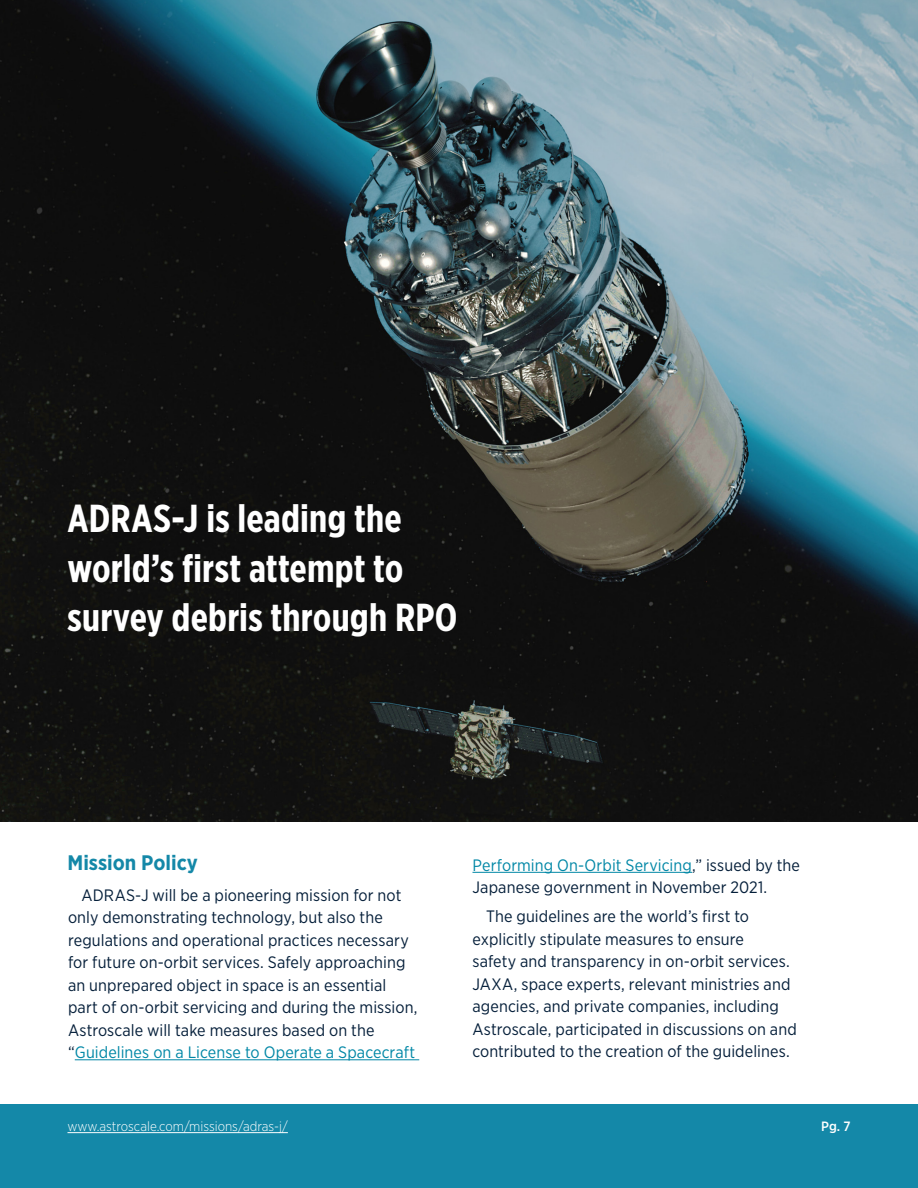
<style>
.page{position:relative;width:918px;height:1188px;background:#fff}
.page>*{position:absolute;margin:0;border:0;box-sizing:border-box;transform-origin:0 0}
.Large_Paragraph_1{font:700 39px/49.5px "Gotham X Narrow";letter-spacing:.005em;color:#fff}
.Heading_2{font:700 21px "Gotham Narrow";color:#1488a8}
.Paragraph_Style_1{font:16.5px/22.5px "Gotham Narrow";letter-spacing:.005em;color:#051f3a}
.t1{font:300 13.5px "Gotham Narrow";color:#fff}
.t2{font:500 13.5px "Gotham Narrow";color:#fff}
.s1{color:#0087a6}
</style>
<div class="page">
<img style="left:0;top:0;width:918px;height:822px">
<div style="left:0;top:1104px;width:918px;height:84px;background:#1488a8"></div>
<hr style="left:68px;top:1132px;width:220px;height:1px;background:#fff">
<hr style="left:75px;top:1059px;width:344px;height:1px;background:#0087a6">
<hr style="left:472px;top:872px;width:220px;height:1px;background:#0087a6">
<p class="Large_Paragraph_1" style="left:68px;top:494px;width:391px">ADRAS-J is leading the world’s first attempt to survey debris through RPO</p>
<p class="Heading_2" style="left:68px;top:849px;width:132px">Mission Policy</p>
<p class="Paragraph_Style_1" style="left:68px;top:883px;width:351px;text-indent:14px">ADRAS-J will be a pioneering mission for not only demonstrating technology, but also the regulations and operational practices necessary for future on-orbit services. Safely approaching an unprepared object in space is an essential part of on-orbit servicing and during the mission, Astroscale will take measures based on the “<span class="s1">Guidelines on a License to Operate a Spacecraft</span></p>
<p class="Paragraph_Style_1" style="left:472px;top:853px;width:329px"><span class="s1">Performing On-Orbit Servicing</span>,” issued by the<br>Japanese government in November 2021.</p>
<p class="Paragraph_Style_1" style="left:472px;top:905px;width:326px;text-indent:14px">The guidelines are the world’s first to explicitly stipulate measures to ensure<br>safety and transparency in on-orbit services.<br>JAXA, space experts, relevant ministries and agencies, and private companies, including Astroscale, participated in discussions on and contributed to the creation of the guidelines.</p>
<p class="t1" style="left:68px;top:1118px;width:222px">www.astroscale.com/missions/adras-j/</p>
<p class="t2" style="left:821px;top:1118px;width:31px">Pg. 7</p>
</div>
